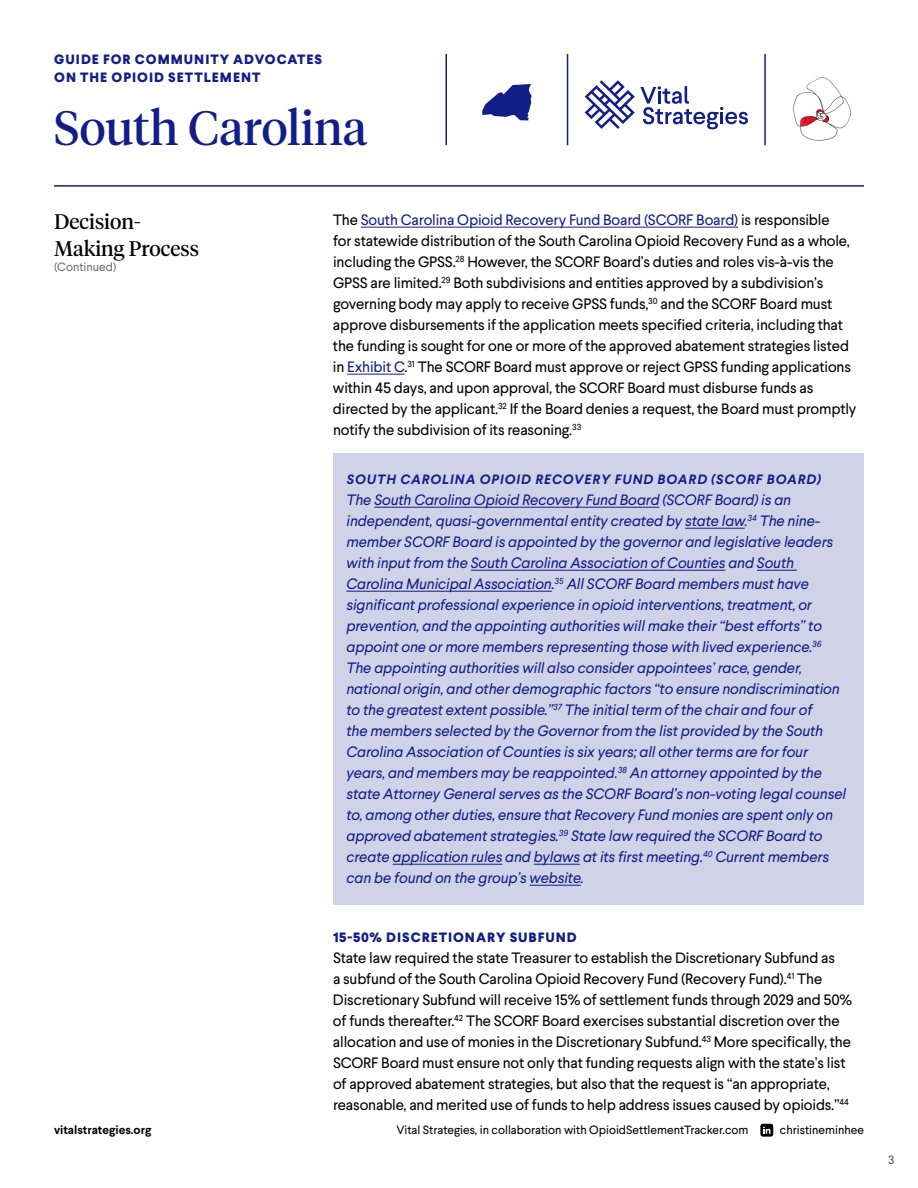
<style>
.page{position:relative;width:918px;height:1188px;background:#fff}
.page>*{position:absolute;margin:0;border:0;box-sizing:border-box;transform-origin:0 0}
.t1{font:48px "Tiempos Headline";color:#121e87}
.H3{font:21px/27px "Tiempos Headline";color:#000}
.T1{font:15px/21px "Larsseit";letter-spacing:-.01em;color:#000}
.T1_indent{font:italic 15px/21px "Larsseit";letter-spacing:-.01em;color:#121e87}
.H6{font:800 13.5px/18px "Larsseit";letter-spacing:.07em;color:#121e87}
.H6-2{font:italic 700 13.5px "Larsseit";letter-spacing:.07em;color:#121e87}
.t2{font:12px "Larsseit";color:#000}
.t3{font:700 12px "Larsseit";color:#000}
.H3-2{font:12px "Larsseit";color:#6d6e71}
.t4{font:300 12px "Larsseit";color:#121e87}
.s1{color:#121e87}
</style>
<div class="page">
<svg style="left:585px;top:80px;width:163px;height:49px"></svg>
<hr style="left:446px;top:54px;width:1px;height:91px;background:#121e87">
<hr style="left:567px;top:54px;width:1px;height:91px;background:#121e87">
<hr style="left:764px;top:54px;width:2px;height:91px;background:#121e87">
<img style="left:793px;top:77px;width:58px;height:64px">
<div style="left:760px;top:1124px;width:13px;height:13px;background:#000;border-radius:3px"></div>
<svg style="left:763px;top:1127px;width:7px;height:7px"></svg>
<svg style="left:482px;top:84px;width:50px;height:36px"></svg>
<hr style="left:54px;top:185px;width:810px;height:2px;background:#121e87">
<hr style="left:361px;top:227px;width:377px;height:1px;background:#121e87">
<hr style="left:347px;top:374px;width:58px;height:1px;background:#121e87">
<div style="left:333px;top:454px;width:531px;height:451px;background:#d0d2e7"></div>
<hr style="left:374px;top:507px;width:286px;height:1px;background:#121e87">
<hr style="left:685px;top:528px;width:60px;height:1px;background:#121e87">
<hr style="left:471px;top:570px;width:255px;height:1px;background:#121e87">
<hr style="left:757px;top:570px;width:40px;height:1px;background:#121e87">
<hr style="left:346px;top:591px;width:206px;height:1px;background:#121e87">
<hr style="left:393px;top:864px;width:109px;height:1px;background:#121e87">
<hr style="left:534px;top:864px;width:46px;height:1px;background:#121e87">
<hr style="left:530px;top:885px;width:51px;height:1px;background:#121e87">
<p class="H6" style="left:54px;top:51px;width:269px">GUIDE FOR COMMUNITY ADVOCATES<br>ON THE OPIOID SETTLEMENT</p>
<h1 class="t1" style="left:54px;top:95px;width:315px">South Carolina</h1>
<h1 class="H3" style="left:54px;top:207px;width:147px">Decision-<br>Making Process</h1>
<h1 class="H3-2" style="left:54px;top:259px;width:64px">(Continued)</h1>
<p class="T1" style="left:333px;top:209px;width:525px">The <span class="s1">South Carolina Opioid Recovery Fund Board (SCORF Board)</span> is responsible<br>for statewide distribution of the South Carolina Opioid Recovery Fund as a whole, including the GPSS.<sup>28</sup> However, the SCORF Board’s duties and roles vis-à-vis the GPSS are limited.<sup>29</sup> Both subdivisions and entities approved by a subdivision’s governing body may apply to receive GPSS funds,<sup>30</sup> and the SCORF Board must approve disbursements if the application meets specified criteria, including that the funding is sought for one or more of the approved abatement strategies listed in <span class="s1">Exhibit C</span>.<sup>31</sup> The SCORF Board must approve or reject GPSS funding applications within 45 days, and upon approval, the SCORF Board must disburse funds as directed by the applicant.<sup>32</sup> If the Board denies a request, the Board must promptly notify the subdivision of its reasoning.<sup>33</sup></p>
<h2 class="H6-2" style="left:347px;top:471px;width:476px">SOUTH CAROLINA OPIOID RECOVERY FUND BOARD (SCORF BOARD)</h2>
<p class="T1_indent" style="left:346px;top:489px;width:501px">The South Carolina Opioid Recovery Fund Board (SCORF Board) is an independent, quasi-governmental entity created by state law.<sup>34</sup> The nine&shy;member SCORF Board is appointed by the governor and legislative leaders with input from the South Carolina Association of Counties and South Carolina Municipal Association.<sup>35</sup> All SCORF Board members must have significant professional experience in opioid interventions, treatment, or prevention, and the appointing authorities will make their “best efforts” to appoint one or more members representing those with lived experience.<sup>36<br></sup>The appointing authorities will also consider appointees’ race, gender, national origin, and other demographic factors “to ensure nondiscrimination to the greatest extent possible.”<sup>37</sup> The initial term of the chair and four of<br>the members selected by the Governor from the list provided by the South Carolina Association of Counties is six years; all other terms are for four years, and members may be reappointed.<sup>38</sup> An attorney appointed by the state Attorney General serves as the SCORF Board’s non-voting legal counsel to, among other duties, ensure that Recovery Fund monies are spent only on approved abatement strategies.<sup>39</sup> State law required the SCORF Board to create application rules and bylaws at its first meeting.<sup>40</sup> Current members can be found on the group’s website.</p>
<h2 class="H6" style="left:333px;top:928px;width:245px">15-50% DISCRETIONARY SUBFUND</h2>
<p class="T1" style="left:333px;top:947px;width:521px">State law required the state Treasurer to establish the Discretionary Subfund as<br>a subfund of the South Carolina Opioid Recovery Fund (Recovery Fund).<sup>41</sup> The Discretionary Subfund will receive 15% of settlement funds through 2029 and 50% of funds thereafter.<sup>42</sup> The SCORF Board exercises substantial discretion over the allocation and use of monies in the Discretionary Subfund.<sup>43</sup> More specifically, the SCORF Board must ensure not only that funding requests align with the state’s list of approved abatement strategies, but also that the request is “an appropriate, reasonable, and merited use of funds to help address issues caused by opioids.”<sup>44</sup></p>
<p class="t3" style="left:54px;top:1122px;width:99px">vitalstrategies.org</p>
<p class="t2" style="left:396px;top:1122px;width:354px">Vital Strategies, in collaboration with OpioidSettlementTracker.com</p>
<p class="t2" style="left:780px;top:1122px;width:86px">christineminhee</p>
<p class="t4" style="left:888px;top:1152px;width:8px">3</p>
</div>
